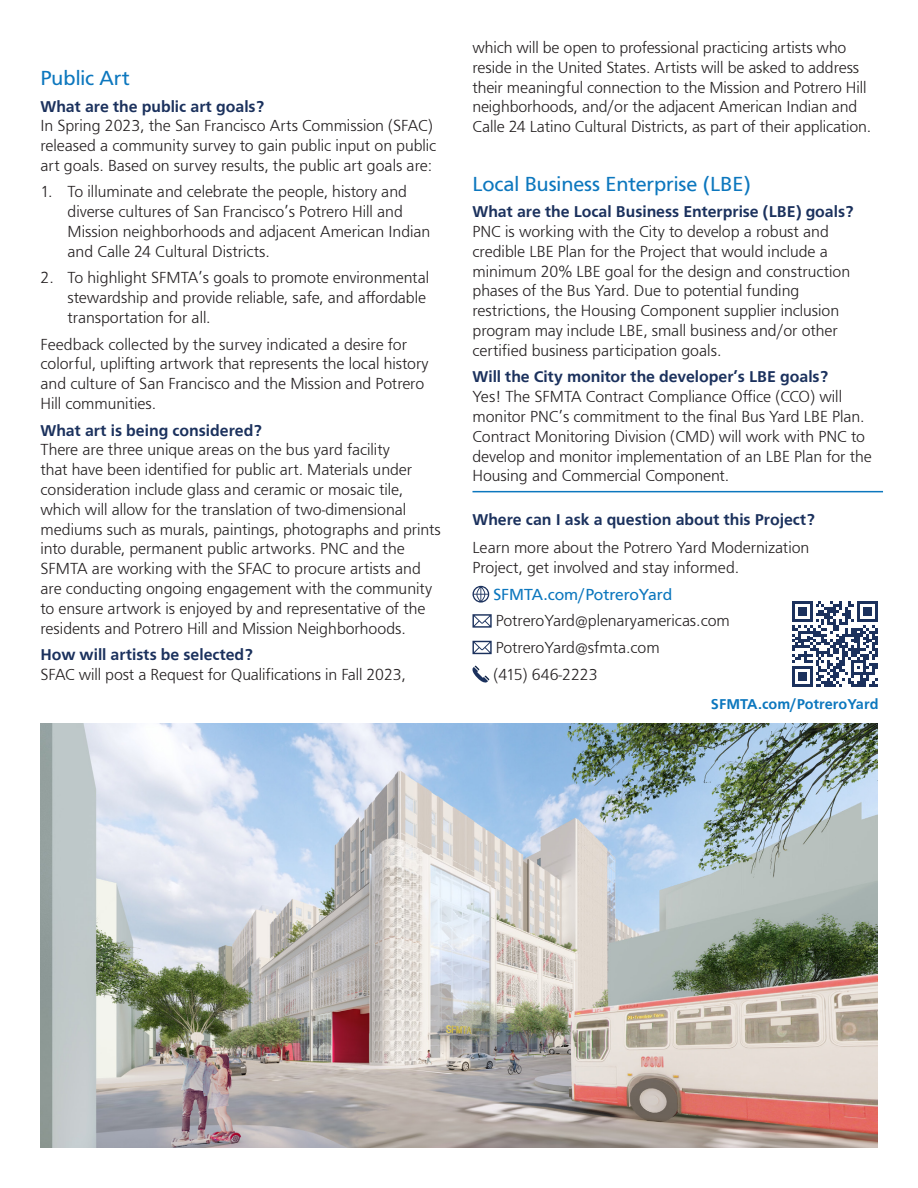
<style>
.page{position:relative;width:918px;height:1188px;background:#fff}
.page>*{position:absolute;margin:0;border:0;box-sizing:border-box;transform-origin:0 0}
.t1{font:21px "Graphein Pro";color:#0c77be}
.t2{font:300 16.5px/19.8px "Graphein Pro";letter-spacing:-.005em;color:#231f20}
.t3{font:700 16.5px "Graphein Pro";color:#1b315d}
.t4{font:16.5px "Graphein Pro";letter-spacing:-.005em;color:#0c77be}
.t5{font:700 15px "Graphein Pro";color:#0c77be}
.s1{font-weight:700;color:#1b315d}
</style>
<div class="page">
<hr style="left:472px;top:491px;width:411px;height:1px;background:#0c77be">
<svg style="left:472px;top:586px;width:17px;height:17px"></svg>
<svg style="left:472px;top:614px;width:20px;height:14px"></svg>
<svg style="left:472px;top:641px;width:20px;height:13px"></svg>
<svg style="left:472px;top:666px;width:17px;height:17px"></svg>
<svg style="left:792px;top:601px;width:86px;height:86px"></svg>
<img style="left:40px;top:724px;width:838px;height:424px">
<p class="t1" style="left:40px;top:66px;width:91px">Public Art</p>
<p class="t2" style="left:40px;top:96px;width:397px"><span class="s1">What are the public art goals?<br></span>In Spring 2023, the San Francisco Arts Commission (SFAC) released a community survey to gain public input on public art goals. Based on survey results, the public art goals are:</p>
<p class="t2" style="left:68px;top:182px;width:364px;text-indent:-27px">1. To illuminate and celebrate the people, history and diverse cultures of San Francisco’s Potrero Hill and Mission neighborhoods and adjacent American Indian and Calle 24 Cultural Districts.</p>
<p class="t2" style="left:68px;top:268px;width:363px;text-indent:-27px">2. To highlight SFMTA’s goals to promote environmental stewardship and provide reliable, safe, and affordable transportation for all.</p>
<p class="t2" style="left:40px;top:334px;width:390px">Feedback collected by the survey indicated a desire for colorful, uplifting artwork that represents the local history and culture of San Francisco and the Mission and Potrero Hill communities.</p>
<p class="t2" style="left:40px;top:420px;width:402px"><span class="s1">What art is being considered?<br></span>There are three unique areas on the bus yard facility<br>that have been identified for public art. Materials under consideration include glass and ceramic or mosaic tile, which will allow for the translation of two-dimensional mediums such as murals, paintings, photographs and prints into durable, permanent public artworks. PNC and the SFMTA are working with the SFAC to procure artists and are conducting ongoing engagement with the community to ensure artwork is enjoyed by and representative of the residents and Potrero Hill and Mission Neighborhoods.</p>
<p class="t2" style="left:40px;top:645px;width:367px"><span class="s1">How will artists be selected?<br></span>SFAC will post a Request for Qualifications in Fall 2023,</p>
<p class="t2" style="left:472px;top:38px;width:400px">which will be open to professional practicing artists who reside in the United States. Artists will be asked to address their meaningful connection to the Mission and Potrero Hill neighborhoods, and/or the adjacent American Indian and Calle 24 Latino Cultural Districts, as part of their application.</p>
<p class="t1" style="left:472px;top:172px;width:280px">Local Business Enterprise (LBE)</p>
<p class="t2" style="left:472px;top:202px;width:383px"><span class="s1">What are the Local Business Enterprise (LBE) goals?<br></span>PNC is working with the City to develop a robust and credible LBE Plan for the Project that would include a minimum 20% LBE goal for the design and construction phases of the Bus Yard. Due to potential funding restrictions, the Housing Component supplier inclusion program may include LBE, small business and/or other certified business participation goals.</p>
<p class="t2" style="left:472px;top:367px;width:401px"><span class="s1">Will the City monitor the developer’s LBE goals?<br></span>Yes! The SFMTA Contract Compliance Office (CCO) will monitor PNC’s commitment to the final Bus Yard LBE Plan.<br>Contract Monitoring Division (CMD) will work with PNC to develop and monitor implementation of an LBE Plan for the Housing and Commercial Component.</p>
<p class="t3" style="left:472px;top:510px;width:344px">Where can I ask a question about this Project?</p>
<p class="t2" style="left:472px;top:538px;width:338px">Learn more about the Potrero Yard Modernization<br>Project, get involved and stay informed.</p>
<p class="t4" style="left:493px;top:585px;width:180px">SFMTA.com/PotreroYard</p>
<p class="t2" style="left:496px;top:611px;width:236px">PotreroYard@plenaryamericas.com</p>
<p class="t2" style="left:496px;top:637px;width:165px">PotreroYard@sfmta.com</p>
<p class="t2" style="left:493px;top:664px;width:106px">(415) 646-2223</p>
<p class="t5" style="left:711px;top:695px;width:169px">SFMTA.com/PotreroYard</p>
</div>
